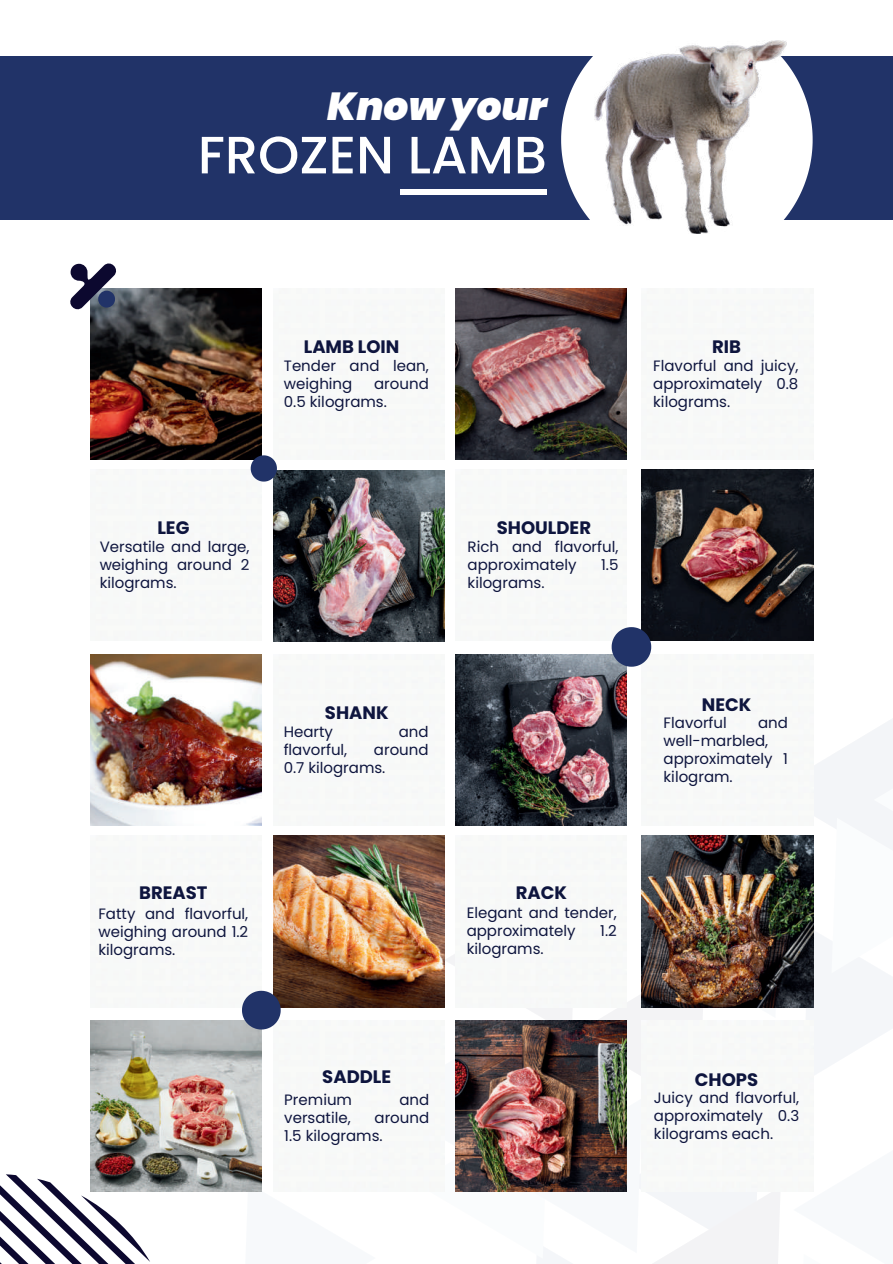
<style>
.page{position:relative;width:893px;height:1264px;background:#fff}
.page>*{position:absolute;margin:0;border:0;box-sizing:border-box;transform-origin:0 0}
.t1{font:500 52.5px "Poppins";color:#fff}
.t2{font:italic 900 39px "Poppins";color:#fff}
.t3{font:700 18px "Poppins";color:#0e153e}
.t4{font:15px/18px "Poppins";color:#0e153e}
</style>
<div class="page">
<svg style="left:356px;top:720px;width:536px;height:142px"></svg>
<svg style="left:242px;top:862px;width:650px;height:401px"></svg>
<svg style="left:0;top:1174px;width:174px;height:89px"></svg>
<div style="left:0;top:57px;width:892px;height:163px;background:#213368"></div>
<svg style="left:561px;top:40px;width:251px;height:194px;fill:#fff"></svg>
<div style="left:400px;top:189px;width:147px;height:6px;background:#fff"></div>
<img style="left:90px;top:288px;width:171px;height:171px">
<img style="left:456px;top:288px;width:171px;height:171px">
<img style="left:642px;top:469px;width:171px;height:171px">
<img style="left:90px;top:654px;width:171px;height:171px">
<img style="left:328px;top:669px;width:116px;height:156px">
<img style="left:456px;top:654px;width:171px;height:171px">
<img style="left:273px;top:836px;width:171px;height:171px">
<img style="left:456px;top:836px;width:171px;height:171px">
<img style="left:145px;top:850px;width:116px;height:140px">
<img style="left:642px;top:836px;width:171px;height:171px">
<img style="left:642px;top:669px;width:171px;height:156px">
<img style="left:90px;top:1020px;width:171px;height:171px">
<img style="left:273px;top:1020px;width:171px;height:171px">
<img style="left:642px;top:1020px;width:171px;height:171px">
<img style="left:456px;top:1020px;width:171px;height:171px">
<img style="left:273px;top:470px;width:171px;height:171px">
<svg style="left:70px;top:263px;width:46px;height:46px"></svg>
<svg style="left:242px;top:990px;width:38px;height:39px"></svg>
<svg style="left:611px;top:627px;width:40px;height:39px"></svg>
<svg style="left:251px;top:455px;width:25px;height:26px"></svg>
<img style="left:594px;top:41px;width:192px;height:192px">
<h2 class="t2" style="left:327px;top:84px;width:221px">Know your</h2>
<h1 class="t1" style="left:198px;top:124px;width:350px">FROZEN LAMB</h1>
<p class="t3" style="left:304px;top:336px;width:97px">LAMB LOIN</p>
<p class="t4" style="left:284px;top:357px;width:146px">Tender and lean, weighing</p>
<p class="t4" style="left:284px;top:375px;width:146px;text-indent:90px">around<br>0.5 kilograms.</p>
<p class="t3" style="left:712px;top:336px;width:30px">RIB</p>
<p class="t4" style="left:653px;top:357px;width:147px;text-align:justify">Flavorful and juicy, approximately 0.8 kilograms.</p>
<p class="t3" style="left:157px;top:517px;width:34px">LEG</p>
<p class="t4" style="left:100px;top:538px;width:151px;text-align:justify">Versatile and large, weighing around 2 kilograms.</p>
<p class="t3" style="left:497px;top:517px;width:96px">SHOULDER</p>
<p class="t4" style="left:467px;top:538px;width:152px">Rich and flavorful, approximately</p>
<p class="t4" style="left:601px;top:556px;width:19px">1.5</p>
<p class="t4" style="left:467px;top:574px;width:78px">kilograms.</p>
<p class="t3" style="left:325px;top:702px;width:65px">SHANK</p>
<p class="t4" style="left:284px;top:723px;width:51px">Hearty</p>
<p class="t4" style="left:398px;top:723px;width:31px">and</p>
<p class="t4" style="left:284px;top:741px;width:65px">flavorful,</p>
<p class="t4" style="left:284px;top:741px;width:146px;text-indent:90px">around<br>0.7 kilograms.</p>
<p class="t3" style="left:139px;top:882px;width:70px">BREAST</p>
<p class="t4" style="left:98px;top:905px;width:151px;text-align:justify">Fatty and flavorful, weighing around 1.2 kilograms.</p>
<p class="t3" style="left:515px;top:882px;width:53px">RACK</p>
<p class="t4" style="left:466px;top:903px;width:152px">Elegant and tender, approximately</p>
<p class="t4" style="left:600px;top:921px;width:18px">1.2</p>
<p class="t4" style="left:466px;top:939px;width:78px">kilograms.</p>
<p class="t3" style="left:701px;top:693px;width:51px">NECK</p>
<p class="t4" style="left:663px;top:713px;width:65px">Flavorful</p>
<p class="t4" style="left:663px;top:713px;width:126px;text-indent:95px">and well-marbled, approximately 1 kilogram.</p>
<p class="t3" style="left:322px;top:1066px;width:70px">SADDLE</p>
<p class="t4" style="left:284px;top:1090px;width:69px">Premium</p>
<p class="t4" style="left:399px;top:1090px;width:31px">and</p>
<p class="t4" style="left:284px;top:1108px;width:68px">versatile,</p>
<p class="t4" style="left:284px;top:1108px;width:146px;text-indent:90px">around<br>1.5 kilograms.</p>
<p class="t3" style="left:694px;top:1068px;width:65px">CHOPS</p>
<p class="t4" style="left:654px;top:1088px;width:147px;text-align:justify">Juicy and flavorful, approximately 0.3 kilograms each.</p>
</div>
